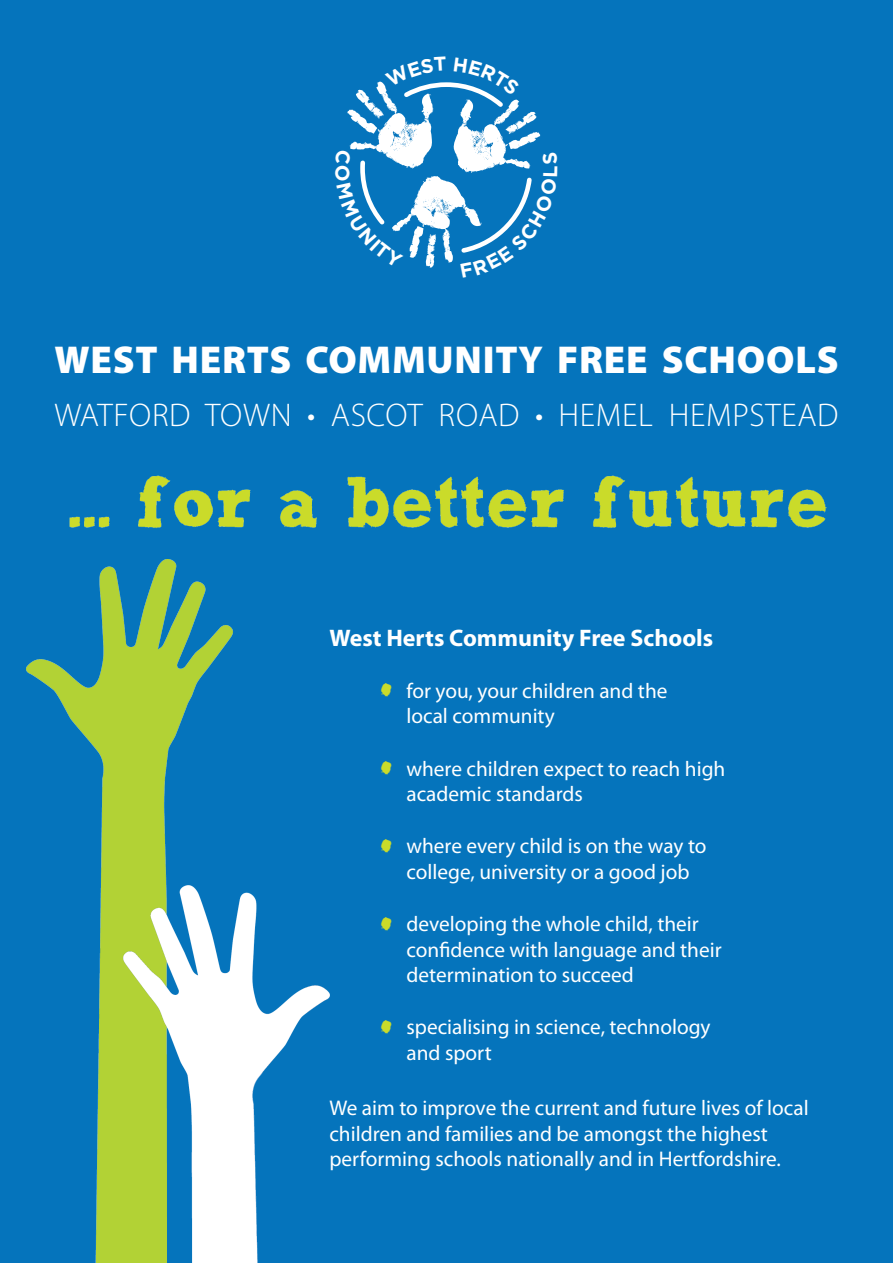
<style>
.page{position:relative;width:893px;height:1263px;background:#0574bc}
.page>*{position:absolute;margin:0;border:0;box-sizing:border-box;transform-origin:0 0}
.t1{font:900 39px "Myriad Pro";letter-spacing:.02em;color:#fff}
.t2{font:300 32.85px "Myriad Pro";letter-spacing:.02em;color:#fff}
.t3{font:700 24px "Myriad Pro";color:#fff}
.t4{font:21.3px/25.5px "Myriad Pro";color:#fff}
</style>
<div class="page">
<img style="left:27px;top:559px;width:302px;height:704px">
<img style="left:69px;top:475px;width:758px;height:53px">
<svg style="left:347px;top:81px;width:194px;height:187px"></svg>
<h1 class="t1" style="left:54px;top:334px;width:632px">WEST HERTS COMMUNITY FREE SCH</h1>
<h1 class="t1" style="left:737px;top:334px;width:103px">OOLS</h1>
<h2 class="t2" style="left:54px;top:395px;width:786px">WATFORD TOWN • ASCOT ROAD • HEMEL HEMPSTEAD</h2>
<p class="t3" style="left:329px;top:622px;width:385px">West Herts Community Free Schools</p>
<p class="t4" style="left:406px;top:677px;width:262px;text-indent:-26px"><sup>.</sup> for you, your children and the local community</p>
<p class="t4" style="left:406px;top:755px;width:320px;text-indent:-26px"><sup>.</sup> where children expect to reach high academic standards</p>
<p class="t4" style="left:380px;top:833px;width:328px;text-align:center"><sup>.</sup> where every child is on the way to college, university or a good job</p>
<p class="t4" style="left:406px;top:911px;width:317px;text-indent:-26px"><sup>.</sup> developing the whole child, their confidence with language and their determination to succeed</p>
<p class="t4" style="left:406px;top:1014px;width:306px;text-indent:-26px"><sup>.</sup> specialising in science, technology and sport</p>
<p class="t4" style="left:329px;top:1095px;width:481px">We aim to improve the current and future lives of local children and families and be amongst the highest performing schools nationally and in Hertfordshire.</p>
</div>
